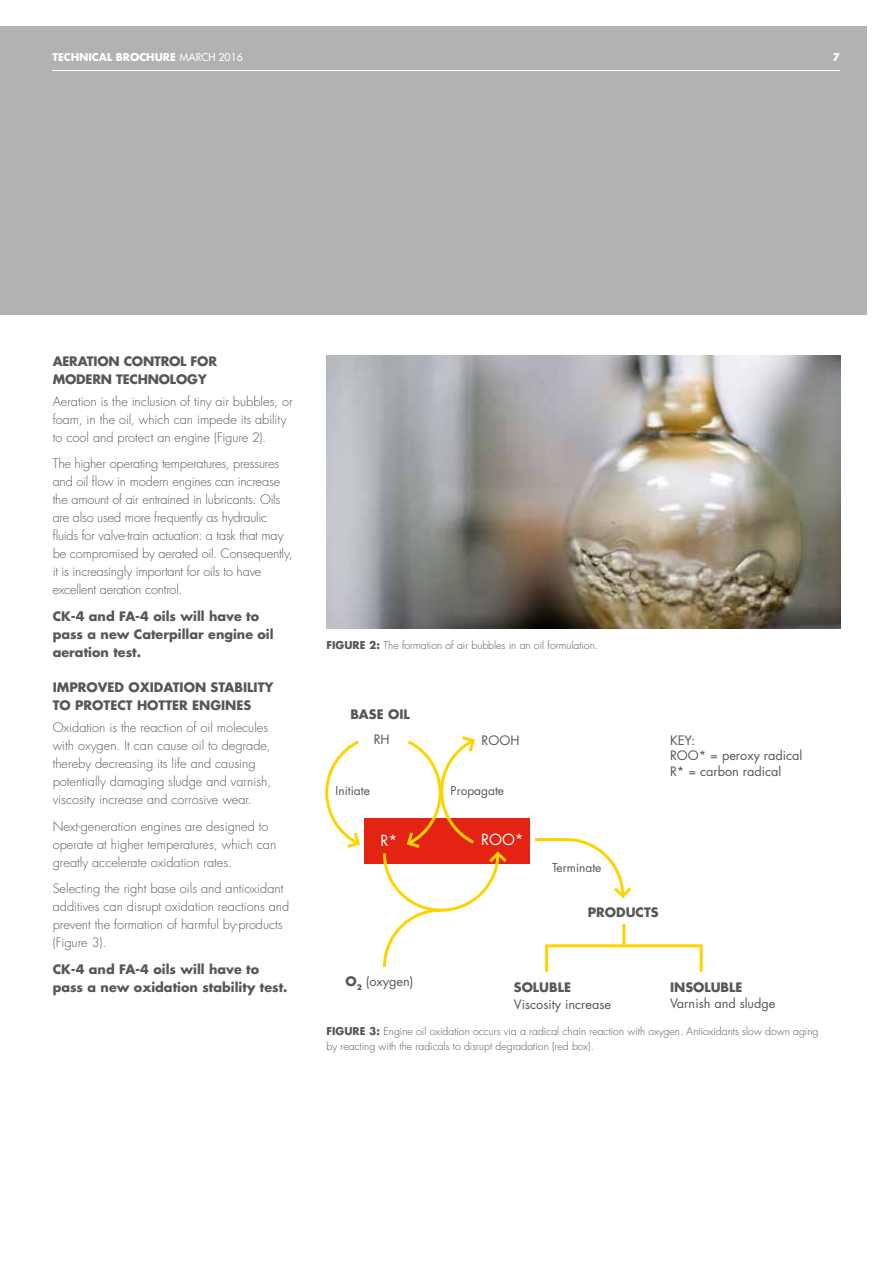
<style>
.page{position:relative;width:893px;height:1263px;background:#fff}
.page>*{position:absolute;margin:0;border:0;box-sizing:border-box;transform-origin:0 0}
.t1{font:15px "Futura Std";color:#fff}
.t2{font:300 12.75px/18px "Futura Std";color:#575756}
.t3{font:700 12.75px/18px "Futura Std";color:#575756}
.t4{font:12.75px/15.3px "Futura Std";color:#575756}
.t5{font:12px "Futura Std";color:#575756}
.t6{font:300 10.5px/15px "Futura Std";color:#575756}
.t7{font:700 10.5px "Futura Std";color:#fff}
.s1{font-weight:500}
.s2{font-weight:700}
</style>
<div class="page">
<div style="left:0;top:26px;width:866px;height:289px;background:#b3b2b2"></div>
<hr style="left:52px;top:70px;width:788px;height:1px;background:#fff">
<div style="left:364px;top:818px;width:166px;height:46px;background:#e42313"></div>
<svg style="left:325px;top:740px;width:35px;height:108px"></svg>
<svg style="left:383px;top:736px;width:124px;height:231px"></svg>
<svg style="left:535px;top:838px;width:97px;height:61px"></svg>
<hr style="left:622px;top:924px;width:3px;height:22px;background:#ffd300">
<div style="left:545px;top:944px;width:158px;height:29px;border:3px solid #ffd300"></div>
<img style="left:326px;top:355px;width:514px;height:274px">
<p class="t7" style="left:53px;top:50px;width:192px">TECHNICAL BROCHURE <span class="s1">MARCH 2016</span></p>
<p class="t7" style="left:833px;top:50px;width:9px">7</p>
<p class="t3" style="left:53px;top:352px;width:166px">AERATION CONTROL FOR<br>MODERN TECHNOLOGY</p>
<p class="t2" style="left:53px;top:393px;width:241px">Aeration is the inclusion of tiny air bubbles, or foam, in the oil, which can impede its ability to cool and protect an engine (Figure 2).</p>
<p class="t2" style="left:53px;top:455px;width:241px">The higher operating temperatures, pressures and oil flow in modern engines can increase the amount of air entrained in lubricants. Oils are also used more frequently as hydraulic fluids for valve-train actuation: a task that may be compromised by aerated oil. Consequently, it is increasingly important for oils to have excellent aeration control.</p>
<p class="t3" style="left:53px;top:607px;width:222px">CK-4 and FA-4 oils will have to pass a new Caterpillar engine oil aeration test.</p>
<p class="t3" style="left:53px;top:678px;width:222px">IMPROVED OXIDATION STABILITY<br>TO PROTECT HOTTER ENGINES</p>
<p class="t2" style="left:53px;top:719px;width:220px">Oxidation is the reaction of oil molecules with oxygen. It can cause oil to degrade, thereby decreasing its life and causing potentially damaging sludge and varnish, viscosity increase and corrosive wear.</p>
<p class="t2" style="left:53px;top:817px;width:225px">Next-generation engines are designed to operate at higher temperatures, which can greatly accelerate oxidation rates.</p>
<p class="t2" style="left:53px;top:880px;width:238px">Selecting the right base oils and antioxidant additives can disrupt oxidation reactions and prevent the formation of harmful by-products (Figure 3).</p>
<p class="t3" style="left:53px;top:960px;width:236px">CK-4 and FA-4 oils will have to pass a new oxidation stability test.</p>
<p class="t6" style="left:326px;top:638px;width:273px"><span class="s2">FIGURE 2:</span> The formation of air bubbles in an oil formulation.</p>
<p class="t3" style="left:350px;top:705px;width:61px">BASE OIL</p>
<p class="t4" style="left:374px;top:732px;width:17px">RH</p>
<p class="t4" style="left:482px;top:733px;width:39px">ROOH</p>
<p class="t4" style="left:670px;top:733px;width:134px">KEY:<br>ROO* = peroxy radical<br>R* = carbon radical</p>
<p class="t5" style="left:336px;top:783px;width:36px">Initiate</p>
<p class="t5" style="left:451px;top:783px;width:55px">Propagate</p>
<p class="t1" style="left:481px;top:830px;width:44px">ROO*</p>
<p class="t1" style="left:380px;top:830px;width:18px">R*</p>
<p class="t5" style="left:552px;top:860px;width:51px">Terminate</p>
<p class="t3" style="left:588px;top:903px;width:72px">PRODUCTS</p>
<p class="t4" style="left:345px;top:973px;width:70px"><span class="s2">O</span><sub>2</sub> (oxygen)</p>
<p class="t3" style="left:514px;top:978px;width:59px">SOLUBLE</p>
<p class="t3" style="left:670px;top:978px;width:74px">INSOLUBLE</p>
<p class="t4" style="left:514px;top:997px;width:99px">Viscosity increase</p>
<p class="t4" style="left:670px;top:996px;width:107px">Varnish and sludge</p>
<p class="t6" style="left:326px;top:1024px;width:493px"><span class="s2">FIGURE 3:</span> Engine oil oxidation occurs via a radical chain reaction with oxygen. Antioxidants slow down aging by reacting with the radicals to disrupt degradation (red box).</p>
</div>
